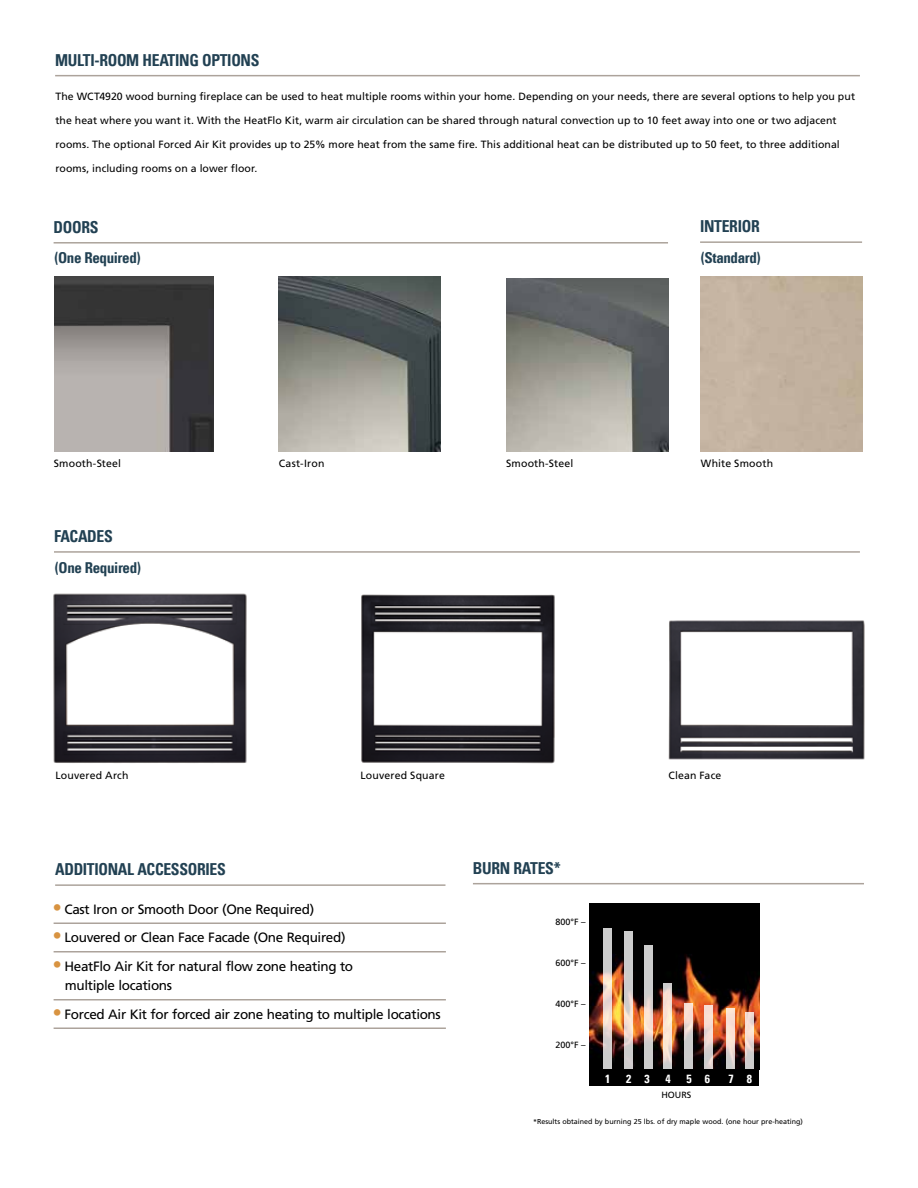
<style>
.page{position:relative;width:918px;height:1188px;background:#fff}
.page>*{position:absolute;margin:0;border:0;box-sizing:border-box;transform-origin:0 0}
.t1{font:16.5px "Univers Com 67 Bold Cond";letter-spacing:-.02em;color:#224153;scale:.95 1}
.t2{font:15px "Univers Com 67 Bold Cond";letter-spacing:-.025em;color:#224153}
.t3{font:13.5px/19.5px "Frutiger LT Std";letter-spacing:-.025em;color:#000}
.t4{font:11.85px "Univers Com 67 Bold Cond";color:#fff}
.t5{font:10.5px "Frutiger LT Std";letter-spacing:.01em;color:#000}
.t6{font:9px "Frutiger LT Std";color:#000}
.t7{font:7.2px "Frutiger LT Std";color:#000}
.s1{font-family:"Univers Com 67 Bold Cond";font-size:18px;color:#d89341}
</style>
<div class="page">
<img style="left:506px;top:278px;width:162px;height:174px">
<img style="left:279px;top:276px;width:162px;height:176px">
<hr style="left:700px;top:241px;width:162px;height:2px;background:#aca39b">
<hr style="left:54px;top:551px;width:806px;height:2px;background:#aca39b">
<hr style="left:54px;top:242px;width:614px;height:2px;background:#aca39b">
<hr style="left:54px;top:923px;width:392px;height:1px;background:#aca39b">
<hr style="left:54px;top:951px;width:392px;height:2px;background:#aca39b">
<hr style="left:54px;top:999px;width:392px;height:2px;background:#aca39b">
<hr style="left:54px;top:1028px;width:392px;height:1px;background:#aca39b">
<hr style="left:55px;top:75px;width:805px;height:1px;background:#aca39b">
<hr style="left:55px;top:884px;width:390px;height:2px;background:#aca39b">
<img style="left:590px;top:904px;width:169px;height:166px">
<svg style="left:603px;top:928px;width:9px;height:142px"></svg>
<svg style="left:624px;top:932px;width:9px;height:138px"></svg>
<svg style="left:644px;top:945px;width:9px;height:125px"></svg>
<svg style="left:663px;top:983px;width:9px;height:87px"></svg>
<svg style="left:684px;top:1004px;width:9px;height:66px"></svg>
<svg style="left:704px;top:1006px;width:9px;height:64px"></svg>
<svg style="left:726px;top:1009px;width:9px;height:61px"></svg>
<svg style="left:745px;top:1012px;width:9px;height:58px"></svg>
<div style="left:590px;top:1070px;width:169px;height:16px;background:#000"></div>
<hr style="left:473px;top:883px;width:391px;height:1px;background:#aca39b">
<img style="left:361px;top:594px;width:194px;height:170px">
<img style="left:53px;top:593px;width:194px;height:170px">
<img style="left:54px;top:276px;width:160px;height:176px">
<img style="left:668px;top:620px;width:197px;height:140px">
<h1 class="t1" style="left:55px;top:50px;width:217px">MULTI-ROOM HEATING OPTIONS</h1>
<p class="t5" style="left:55px;top:91px;width:801px">The WCT4920 wood burning fireplace can be used to heat multiple rooms within your home. Depending on your needs, there are several options to help you put</p>
<p class="t5" style="left:55px;top:115px;width:783px">the heat where you want it. With the HeatFlo Kit, warm air circulation can be shared through natural convection up to 10 feet away into one or two adjacent</p>
<p class="t5" style="left:55px;top:139px;width:786px">rooms. The optional Forced Air Kit provides up to 25% more heat from the same fire. This additional heat can be distributed up to 50 feet, to three additional</p>
<p class="t5" style="left:55px;top:163px;width:204px">rooms, including rooms on a lower floor.</p>
<h1 class="t1" style="left:54px;top:217px;width:49px">DOORS</h1>
<h2 class="t2" style="left:54px;top:249px;width:88px">(One Required)</h2>
<p class="t5" style="left:54px;top:458px;width:69px">Smooth-Steel</p>
<p class="t5" style="left:279px;top:458px;width:47px">Cast-Iron</p>
<h1 class="t1" style="left:54px;top:526px;width:63px">FACADES</h1>
<h2 class="t2" style="left:55px;top:558px;width:88px">(One Required)</h2>
<p class="t5" style="left:506px;top:458px;width:69px">Smooth-Steel</p>
<h1 class="t1" style="left:700px;top:216px;width:64px">INTERIOR</h1>
<h2 class="t2" style="left:701px;top:248px;width:61px">(Standard)</h2>
<p class="t5" style="left:701px;top:458px;width:74px">White Smooth</p>
<p class="t5" style="left:55px;top:769px;width:75px">Louvered Arch</p>
<h1 class="t1" style="left:55px;top:859px;width:181px">ADDITIONAL ACCESSORIES</h1>
<p class="t5" style="left:360px;top:769px;width:86px">Louvered Square</p>
<p class="t5" style="left:669px;top:769px;width:54px">Clean Face</p>
<h1 class="t1" style="left:473px;top:858px;width:94px">BURN RATES*</h1>
<p class="t3" style="left:54px;top:899px;width:262px"><span class="s1">•</span> Cast Iron or Smooth Door (One Required)</p>
<p class="t3" style="left:54px;top:928px;width:293px"><span class="s1">•</span> Louvered or Clean Face Facade (One Required)</p>
<p class="t3" style="left:65px;top:956px;width:290px;text-indent:-11px"><span class="s1">•</span> HeatFlo Air Kit for natural flow zone heating to multiple locations</p>
<p class="t3" style="left:54px;top:1004px;width:389px"><span class="s1">•</span> Forced Air Kit for forced air zone heating to multiple locations</p>
<p class="t6" style="left:556px;top:917px;width:32px">800°F –</p>
<p class="t6" style="left:556px;top:958px;width:32px">600°F –</p>
<p class="t6" style="left:556px;top:998px;width:32px">400°F –</p>
<p class="t6" style="left:556px;top:1040px;width:32px">200°F –</p>
<p class="t4" style="left:605px;top:1071px;width:7px">1</p>
<p class="t4" style="left:626px;top:1071px;width:25px">2 3</p>
<p class="t4" style="left:666px;top:1071px;width:7px">4</p>
<p class="t4" style="left:686px;top:1071px;width:25px">5 6</p>
<p class="t4" style="left:728px;top:1071px;width:25px">7 8</p>
<p class="t7" style="left:533px;top:1117px;width:271px">*Results obtained by burning 25 lbs. of dry maple wood. (one hour pre-heating)</p>
<p class="t6" style="left:661px;top:1090px;width:31px">HOURS</p>
</div>
